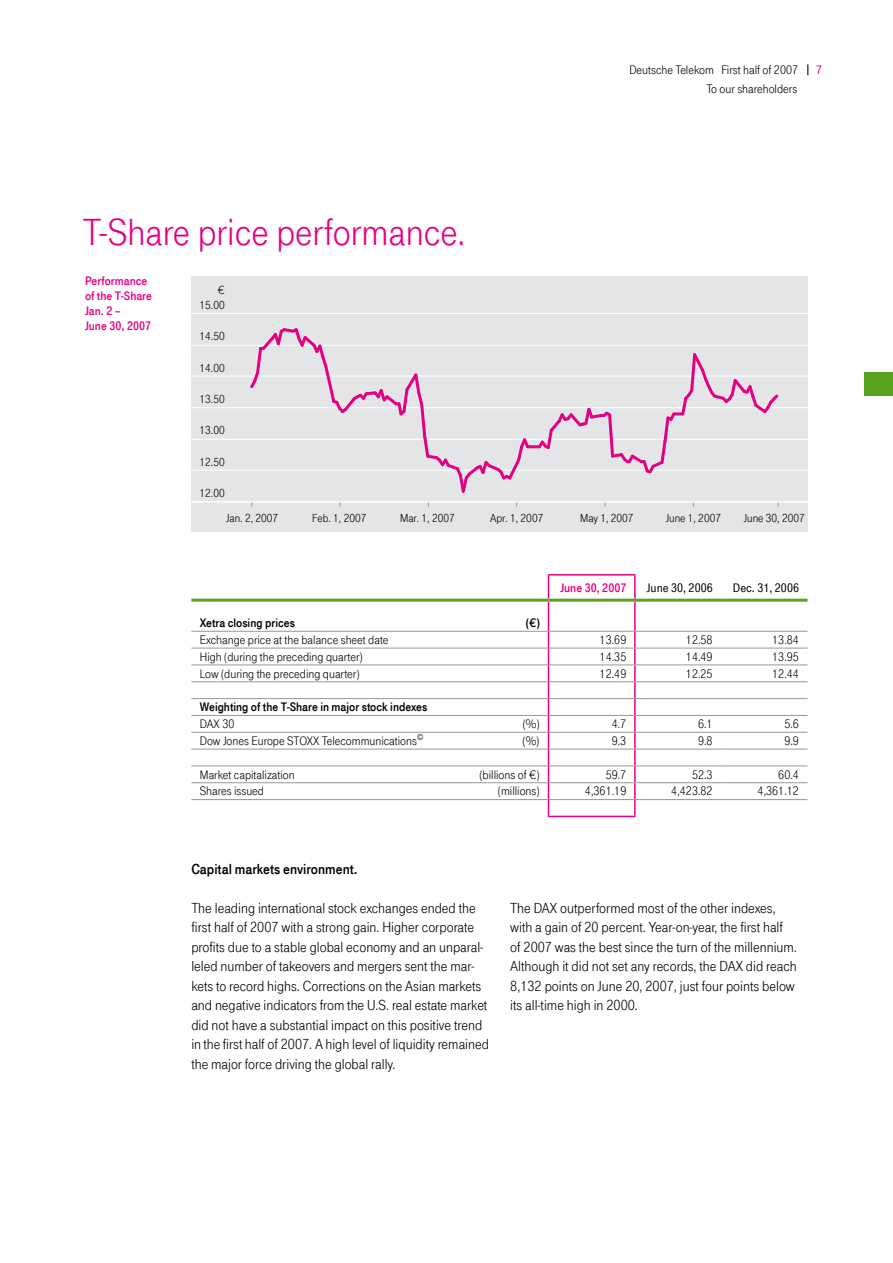
<style>
.page{position:relative;width:893px;height:1263px;background:#fff}
.page>*{position:absolute;margin:0;border:0;box-sizing:border-box;transform-origin:0 0}
.t1{font:39px "Tele Grotesk Norm";color:#e40083}
.t2{font:15px/19.5px "Tele Grotesk Norm";color:#000}
.t3{font:15px "Tele Grotesk Fett";color:#000}
.t4{font:12.75px/19.2px "Tele Grotesk Norm";color:#000}
.t5{font:12.75px "Tele Grotesk Fett";color:#000}
.t6{font:12.75px/15px "Tele Grotesk Fett";color:#e40083}
.t7{font:12.75px "Tele Grotesk Halb";color:#000}
.t8{font:12px "Tele Grotesk Norm";color:#000}
.s1{font-family:"Tele Grotesk Halb"}
</style>
<div class="page">
<div style="left:864px;top:372px;width:29px;height:23px;background:#5aa41d"></div>
<hr style="left:549px;top:599px;width:86px;height:3px;background:#5aa41d">
<hr style="left:635px;top:599px;width:86px;height:3px;background:#5aa41d">
<hr style="left:721px;top:599px;width:86px;height:3px;background:#5aa41d">
<hr style="left:548px;top:574px;width:88px;height:2px;background:#e40083">
<hr style="left:634px;top:576px;width:2px;height:23px;background:#e40083">
<hr style="left:634px;top:602px;width:2px;height:29px;background:#e40083">
<svg style="left:634px;top:632px;width:2px;height:184px"></svg>
<hr style="left:548px;top:816px;width:88px;height:1px;background:#e40083">
<hr style="left:191px;top:631px;width:358px;height:1px;background:#97979b">
<hr style="left:191px;top:648px;width:358px;height:1px;background:#97979b">
<hr style="left:191px;top:665px;width:358px;height:1px;background:#97979b">
<hr style="left:191px;top:681px;width:358px;height:1px;background:#97979b">
<hr style="left:191px;top:698px;width:358px;height:1px;background:#97979b">
<hr style="left:191px;top:715px;width:358px;height:1px;background:#97979b">
<hr style="left:191px;top:732px;width:358px;height:1px;background:#97979b">
<hr style="left:191px;top:749px;width:358px;height:1px;background:#97979b">
<hr style="left:191px;top:766px;width:358px;height:1px;background:#97979b">
<hr style="left:191px;top:782px;width:358px;height:1px;background:#97979b">
<hr style="left:191px;top:799px;width:358px;height:1px;background:#97979b">
<hr style="left:549px;top:631px;width:86px;height:1px;background:#97979b">
<hr style="left:635px;top:631px;width:86px;height:1px;background:#97979b">
<hr style="left:721px;top:631px;width:86px;height:1px;background:#97979b">
<hr style="left:549px;top:648px;width:86px;height:1px;background:#97979b">
<hr style="left:635px;top:648px;width:86px;height:1px;background:#97979b">
<hr style="left:721px;top:648px;width:86px;height:1px;background:#97979b">
<hr style="left:549px;top:665px;width:86px;height:1px;background:#97979b">
<hr style="left:635px;top:665px;width:86px;height:1px;background:#97979b">
<hr style="left:721px;top:665px;width:86px;height:1px;background:#97979b">
<hr style="left:549px;top:681px;width:86px;height:1px;background:#97979b">
<hr style="left:635px;top:681px;width:86px;height:1px;background:#97979b">
<hr style="left:721px;top:681px;width:86px;height:1px;background:#97979b">
<hr style="left:549px;top:698px;width:86px;height:1px;background:#97979b">
<hr style="left:635px;top:698px;width:86px;height:1px;background:#97979b">
<hr style="left:721px;top:698px;width:86px;height:1px;background:#97979b">
<hr style="left:549px;top:715px;width:86px;height:1px;background:#97979b">
<hr style="left:635px;top:715px;width:86px;height:1px;background:#97979b">
<hr style="left:721px;top:715px;width:86px;height:1px;background:#97979b">
<hr style="left:549px;top:732px;width:86px;height:1px;background:#97979b">
<hr style="left:635px;top:732px;width:86px;height:1px;background:#97979b">
<hr style="left:721px;top:732px;width:86px;height:1px;background:#97979b">
<hr style="left:549px;top:749px;width:86px;height:1px;background:#97979b">
<hr style="left:635px;top:749px;width:86px;height:1px;background:#97979b">
<hr style="left:721px;top:749px;width:86px;height:1px;background:#97979b">
<hr style="left:549px;top:766px;width:86px;height:1px;background:#97979b">
<hr style="left:635px;top:766px;width:86px;height:1px;background:#97979b">
<hr style="left:721px;top:766px;width:86px;height:1px;background:#97979b">
<hr style="left:549px;top:782px;width:86px;height:1px;background:#97979b">
<hr style="left:635px;top:782px;width:86px;height:1px;background:#97979b">
<hr style="left:721px;top:782px;width:86px;height:1px;background:#97979b">
<hr style="left:549px;top:799px;width:86px;height:1px;background:#97979b">
<hr style="left:635px;top:799px;width:86px;height:1px;background:#97979b">
<hr style="left:721px;top:799px;width:86px;height:1px;background:#97979b">
<svg style="left:548px;top:576px;width:1px;height:240px"></svg>
<hr style="left:191px;top:599px;width:358px;height:3px;background:#5aa41d">
<div style="left:191px;top:276px;width:617px;height:255px;background:#e3e5e6"></div>
<hr style="left:191px;top:470px;width:617px;height:1px;background:#fff">
<hr style="left:191px;top:439px;width:617px;height:1px;background:#fff">
<hr style="left:191px;top:407px;width:617px;height:1px;background:#fff">
<hr style="left:191px;top:376px;width:617px;height:1px;background:#fff">
<hr style="left:191px;top:345px;width:617px;height:1px;background:#fff">
<hr style="left:191px;top:313px;width:617px;height:1px;background:#fff">
<svg style="left:248px;top:328px;width:533px;height:165px"></svg>
<hr style="left:191px;top:501px;width:617px;height:1px;background:#fff">
<h1 class="t1" style="left:83px;top:210px;width:384px">T-Share price performance.</h1>
<p class="t6" style="left:85px;top:274px;width:68px">Performance of the T-Share<br>Jan. 2 –<br>June 30, 2007</p>
<p class="t8" style="left:218px;top:283px;width:8px">€</p>
<p class="t8" style="left:200px;top:298px;width:27px">15.00</p>
<p class="t8" style="left:200px;top:330px;width:27px">14.50</p>
<p class="t8" style="left:200px;top:361px;width:27px">14.00</p>
<p class="t8" style="left:200px;top:392px;width:27px">13.50</p>
<p class="t8" style="left:200px;top:424px;width:27px">13.00</p>
<p class="t8" style="left:200px;top:455px;width:27px">12.50</p>
<p class="t8" style="left:200px;top:486px;width:27px">12.00</p>
<p class="t4" style="left:706px;top:61px;width:106px;text-indent:-77px">Deutsche Telekom First half of 2007 <span class="s1">|<br></span>To our shareholders</p>
<p class="t8" style="left:226px;top:512px;width:54px">Jan. 2, 2007</p>
<p class="t8" style="left:312px;top:512px;width:56px">Feb. 1, 2007</p>
<p class="t8" style="left:400px;top:512px;width:56px">Mar. 1, 2007</p>
<p class="t8" style="left:490px;top:512px;width:55px">Apr. 1, 2007</p>
<p class="t8" style="left:580px;top:512px;width:55px">May 1, 2007</p>
<p class="t8" style="left:666px;top:512px;width:57px">June 1, 2007</p>
<p class="t8" style="left:744px;top:512px;width:63px">June 30, 2007</p>
<p class="t6" style="left:560px;top:580px;width:68px">June 30, 2007</p>
<p class="t7" style="left:647px;top:580px;width:67px">June 30, 2006</p>
<p class="t7" style="left:733px;top:580px;width:68px">Dec. 31, 2006</p>
<p class="t5" style="left:200px;top:616px;width:97px">Xetra closing prices</p>
<p class="t5" style="left:526px;top:616px;width:16px">(€)</p>
<p class="t4" style="left:200px;top:630px;width:190px">Exchange price at the balance sheet date</p>
<p class="t4" style="left:600px;top:630px;width:28px">13.69</p>
<p class="t4" style="left:686px;top:630px;width:28px">12.58</p>
<p class="t4" style="left:772px;top:630px;width:28px">13.84</p>
<p class="t4" style="left:200px;top:647px;width:164px">High (during the preceding quarter)</p>
<p class="t4" style="left:600px;top:647px;width:28px">14.35</p>
<p class="t4" style="left:686px;top:647px;width:28px">14.49</p>
<p class="t4" style="left:772px;top:647px;width:28px">13.95</p>
<p class="t4" style="left:200px;top:664px;width:161px">Low (during the preceding quarter)</p>
<p class="t4" style="left:600px;top:664px;width:28px">12.49</p>
<p class="t4" style="left:686px;top:664px;width:28px">12.25</p>
<p class="t4" style="left:772px;top:664px;width:28px">12.44</p>
<p class="t5" style="left:200px;top:700px;width:229px">Weighting of the T-Share in major stock indexes</p>
<p class="t4" style="left:200px;top:714px;width:36px">DAX 30</p>
<p class="t4" style="left:523px;top:714px;width:18px">(%)</p>
<p class="t4" style="left:612px;top:714px;width:16px">4.7</p>
<p class="t4" style="left:698px;top:714px;width:16px">6.1</p>
<p class="t4" style="left:784px;top:714px;width:16px">5.6</p>
<p class="t4" style="left:200px;top:731px;width:225px">Dow Jones Europe STOXX Telecommunications<sup>©</sup></p>
<p class="t4" style="left:523px;top:731px;width:18px">(%)</p>
<p class="t4" style="left:612px;top:731px;width:16px">9.3</p>
<p class="t4" style="left:698px;top:731px;width:16px">9.8</p>
<p class="t4" style="left:784px;top:731px;width:16px">9.9</p>
<p class="t4" style="left:200px;top:765px;width:96px">Market capitalization</p>
<p class="t4" style="left:479px;top:765px;width:62px">(billions of €)</p>
<p class="t4" style="left:606px;top:765px;width:22px">59.7</p>
<p class="t4" style="left:692px;top:765px;width:22px">52.3</p>
<p class="t4" style="left:778px;top:765px;width:22px">60.4</p>
<p class="t4" style="left:200px;top:782px;width:66px">Shares issued</p>
<p class="t4" style="left:498px;top:782px;width:43px">(millions)</p>
<p class="t4" style="left:585px;top:782px;width:43px">4,361.19</p>
<p class="t4" style="left:671px;top:782px;width:43px">4,423.82</p>
<p class="t4" style="left:758px;top:782px;width:43px">4,361.12</p>
<p class="t3" style="left:191px;top:860px;width:168px">Capital markets environment.</p>
<p class="t2" style="left:191px;top:898px;width:299px">The leading international stock exchanges ended the first half of 2007 with a strong gain. Higher corporate profits due to a stable global economy and an unparal&shy;leled number of takeovers and mergers sent the mar&shy;kets to record highs. Corrections on the Asian markets and negative indicators from the U.S. real estate market did not have a substantial impact on this positive trend in the first half of 2007. A high level of liquidity remained the major force driving the global rally.</p>
<p class="t2" style="left:510px;top:898px;width:288px">The DAX outperformed most of the other indexes, with a gain of 20 percent. Year-on-year, the first half of 2007 was the best since the turn of the millennium.<br>Although it did not set any records, the DAX did reach 8,132 points on June 20, 2007, just four points below its all-time high in 2000.</p>
</div>
